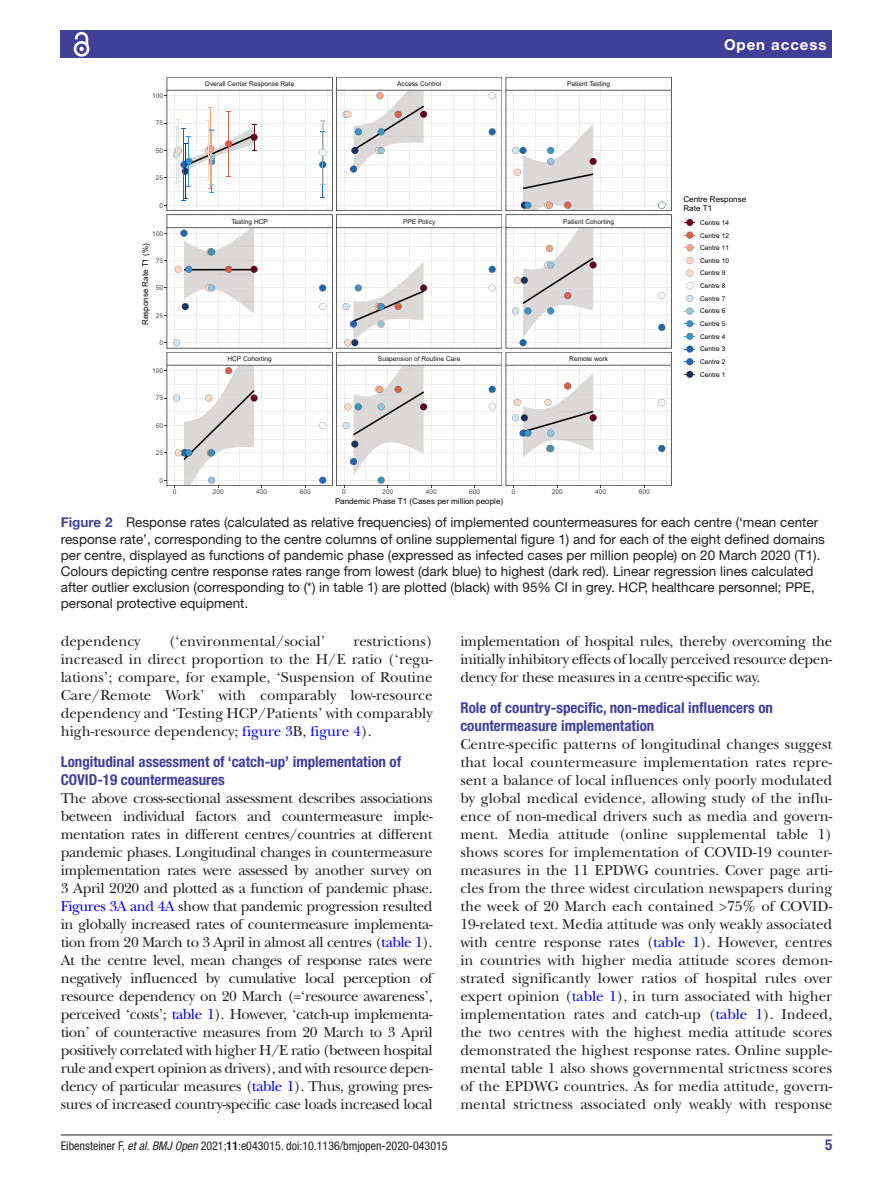
<style>
.page{position:relative;width:893px;height:1191px;background:#fff}
.page>*{position:absolute;margin:0;border:0;box-sizing:border-box;transform-origin:0 0}
.t1{font:15px/18px "New Baskerville";color:#231f20;text-align:justify}
.t2{font:700 condensed 15px/18px "Helvetica Neue LT Std";color:#414099}
.t3{font:700 15px "Helvetica Neue LT Std";letter-spacing:.065em;color:#fff}
.t4{font:13.5px/16.2px "Helvetica Neue LT Std";color:#231f20}
.t5{font:condensed 12px "Helvetica Neue LT Std";color:#231f20}
.t6{font:8.1px/8.7px "Arial";color:#040503}
.t7{font:6.6px "Arial";color:#181717}
.t8{font:6.6px/12.6px "Arial";color:#040503}
.t9{font:6.6px "Arial";color:#4c4c4c}
.s1{font-weight:700;color:#414099}
.s2{color:#00f}
.s3{font-style:italic}
.s4{font-weight:700}
</style>
<div class="page">
<hr style="left:61px;top:1134px;width:771px;height:1px;background:#231f20">
<div style="left:61px;top:31px;width:771px;height:27px;background:#414099"></div>
<svg style="left:73px;top:31px;width:17px;height:26px"></svg>
<svg style="left:165px;top:77px;width:506px;height:411px"></svg>
<svg style="left:685px;top:219px;width:10px;height:7px"></svg>
<svg style="left:685px;top:232px;width:10px;height:19px"></svg>
<svg style="left:685px;top:257px;width:10px;height:7px"></svg>
<svg style="left:685px;top:270px;width:10px;height:6px"></svg>
<svg style="left:686px;top:282px;width:8px;height:7px"></svg>
<svg style="left:685px;top:295px;width:10px;height:19px"></svg>
<svg style="left:685px;top:320px;width:10px;height:7px"></svg>
<svg style="left:685px;top:333px;width:10px;height:19px"></svg>
<svg style="left:685px;top:358px;width:10px;height:7px"></svg>
<svg style="left:685px;top:371px;width:10px;height:7px"></svg>
<p class="t9" style="left:152px;top:91px;width:12px">100</p>
<p class="t9" style="left:156px;top:119px;width:9px">75</p>
<p class="t9" style="left:156px;top:146px;width:9px">50</p>
<p class="t9" style="left:156px;top:173px;width:9px">25</p>
<p class="t9" style="left:160px;top:201px;width:5px">0</p>
<p class="t9" style="left:152px;top:229px;width:12px">100</p>
<p class="t6" style="left:141px;top:325px;width:83px;rotate:-90deg">Response Rate T1 (%)</p>
<p class="t9" style="left:156px;top:256px;width:9px">75</p>
<p class="t9" style="left:156px;top:283px;width:9px">50</p>
<p class="t9" style="left:156px;top:311px;width:9px">25</p>
<p class="t9" style="left:160px;top:338px;width:5px">0</p>
<p class="t9" style="left:152px;top:366px;width:12px">100</p>
<p class="t9" style="left:156px;top:393px;width:9px">75</p>
<p class="t9" style="left:156px;top:421px;width:9px">50</p>
<p class="t9" style="left:156px;top:448px;width:9px">25</p>
<p class="t9" style="left:160px;top:476px;width:5px">0</p>
<p class="t7" style="left:205px;top:79px;width:91px">Overall Center Response Rate</p>
<p class="t7" style="left:397px;top:79px;width:46px">Access Control</p>
<p class="t7" style="left:567px;top:79px;width:44px">Patient Testing</p>
<p class="t7" style="left:231px;top:217px;width:38px">Testing HCP</p>
<p class="t7" style="left:403px;top:217px;width:34px">PPE Policy</p>
<p class="t7" style="left:563px;top:217px;width:52px">Patient Cohorting</p>
<p class="t7" style="left:227px;top:354px;width:46px">HCP Cohorting</p>
<p class="t7" style="left:378px;top:354px;width:84px">Suspension of Routine Care</p>
<p class="t7" style="left:569px;top:354px;width:40px">Remote work</p>
<p class="t9" style="left:173px;top:487px;width:5px">0</p>
<p class="t9" style="left:213px;top:487px;width:12px">200</p>
<p class="t9" style="left:256px;top:487px;width:12px">400</p>
<p class="t9" style="left:300px;top:487px;width:12px">600</p>
<p class="t9" style="left:342px;top:487px;width:5px">0</p>
<p class="t9" style="left:382px;top:487px;width:12px">200</p>
<p class="t9" style="left:426px;top:487px;width:12px">400</p>
<p class="t9" style="left:469px;top:487px;width:12px">600</p>
<p class="t9" style="left:512px;top:487px;width:5px">0</p>
<p class="t9" style="left:552px;top:487px;width:12px">200</p>
<p class="t9" style="left:595px;top:487px;width:12px">400</p>
<p class="t9" style="left:639px;top:487px;width:12px">600</p>
<p class="t6" style="left:335px;top:496px;width:169px">Pandemic Phase T1 (Cases per million people)</p>
<p class="t3" style="left:724px;top:35px;width:104px">Open access</p>
<p class="t6" style="left:683px;top:195px;width:64px">Centre Response<br>Rate T1</p>
<p class="t8" style="left:700px;top:216px;width:30px">Centre 14<br>Centre 12<br>Centre 11<br>Centre 10<br>Centre 9<br>Centre 8<br>Centre 7<br>Centre 6<br>Centre 5<br>Centre 4<br>Centre 3<br>Centre 2<br>Centre 1</p>
<p class="t4" style="left:61px;top:514px;width:766px"><span class="s1">Figure 2</span> Response rates (calculated as relative frequencies) of implemented countermeasures for each centre (‘mean center response rate’, corresponding to the centre columns of online supplemental figure 1) and for each of the eight defined domains per centre, displayed as functions of pandemic phase (expressed as infected cases per million people) on 20 March 2020 (T1).<br>Colours depicting centre response rates range from lowest (dark blue) to highest (dark red). Linear regression lines calculated after outlier exclusion (corresponding to (*) in table 1) are plotted (black) with 95% CI in grey. HCP, healthcare personnel; PPE, personal protective equipment.</p>
<p class="t1" style="left:61px;top:632px;width:373px;text-indent:293px">restrictions) increased in direct proportion to the H/E ratio (‘regu&shy;lations’; compare, for example, ‘Suspension of Routine Care/Remote Work’ with comparably low-resource dependency and ‘Testing HCP/Patients’ with comparably high-resource dependency; <span class="s2">figure 3</span>B, <span class="s2">figure 4</span>).</p>
<p class="t2" style="left:61px;top:752px;width:342px">Longitudinal assessment of ‘catch-up’ implementation of<br>COVID-19 countermeasures</p>
<p class="t1" style="left:61px;top:789px;width:373px">The above cross-sectional assessment describes associations between individual factors and countermeasure imple&shy;mentation rates in different centres/countries at different pandemic phases. Longitudinal changes in countermeasure implementation rates were assessed by another survey on 3 April 2020 and plotted as a function of pandemic phase.<br><span class="s2">Figures 3A and 4A</span> show that pandemic progression resulted in globally increased rates of countermeasure implementa&shy;tion from 20 March to 3 April in almost all centres (<span class="s2">table 1</span>).<br>At the centre level, mean changes of response rates were negatively influenced by cumulative local perception of resource dependency on 20 March (=‘resource awareness’, perceived ‘costs’; <span class="s2">table 1</span>). However, ‘catch-up implementa&shy;tion’ of counteractive measures from 20 March to 3 April positively correlated with higher H/E ratio (between hospital rule and expert opinion as drivers), and with resource depen&shy;dency of particular measures (<span class="s2">table 1</span>). Thus, growing pres&shy;sures of increased country-specific case loads increased local</p>
<p class="t1" style="left:61px;top:632px;width:81px">dependency</p>
<p class="t1" style="left:169px;top:632px;width:158px">(‘environmental/social’</p>
<p class="t1" style="left:460px;top:632px;width:373px">implementation of hospital rules, thereby overcoming the initially inhibitory effects of locally perceived resource depen&shy;dency for these measures in a centre-specific way.</p>
<p class="t2" style="left:460px;top:698px;width:314px">Role of country-specific, non-medical influencers on countermeasure implementation</p>
<p class="t1" style="left:460px;top:735px;width:373px">Centre-specific patterns of longitudinal changes suggest that local countermeasure implementation rates repre&shy;sent a balance of local influences only poorly modulated by global medical evidence, allowing study of the influ&shy;ence of non-medical drivers such as media and govern&shy;ment. Media attitude (online supplemental table 1) shows scores for implementation of COVID-19 counter&shy;measures in the 11 EPDWG countries. Cover page arti&shy;cles from the three widest circulation newspapers during the week of 20 March each contained &gt;75% of COVID-19-related text. Media attitude was only weakly associated with centre response rates (<span class="s2">table 1</span>). However, centres in countries with higher media attitude scores demon&shy;strated significantly lower ratios of hospital rules over expert opinion (<span class="s2">table 1</span>), in turn associated with higher implementation rates and catch-up (<span class="s2">table 1</span>). Indeed, the two centres with the highest media attitude scores demonstrated the highest response rates. Online supple&shy;mental table 1 also shows governmental strictness scores of the EPDWG countries. As for media attitude, govern&shy;mental strictness associated only weakly with response</p>
<p class="t5" style="left:61px;top:1138px;width:388px">Eibensteiner F, <span class="s3">et al</span>. <span class="s3">BMJ Open</span> 2021;<span class="s4">11</span>:e043015. doi:10.1136/bmjopen-2020-043015</p>
<p class="t2" style="left:825px;top:1135px;width:9px">5</p>
</div>
